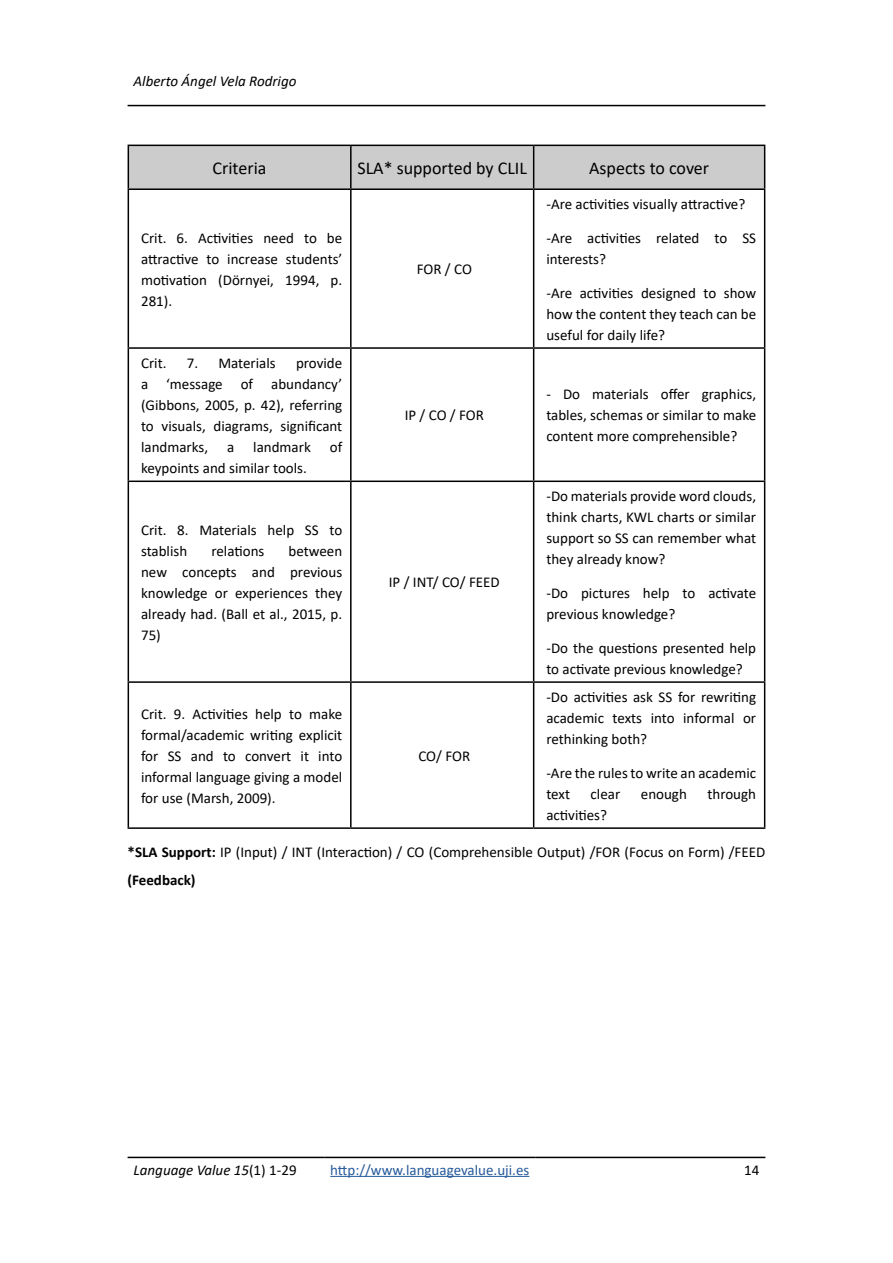
<style>
.page{position:relative;width:893px;height:1263px;background:#fff}
.page>*{position:absolute;margin:0;border:0;box-sizing:border-box;transform-origin:0 0}
.t1{font:18px "Calibri";color:#000}
.t2{font:15px/21px "Calibri";color:#000;text-align:justify}
.t3{font:italic 15px "Calibri";color:#000}
.t4{font:15px "Calibri";color:#275b9b}
.s1{font-weight:700}
.s2{font-style:normal}
</style>
<div class="page">
<hr style="left:128px;top:105px;width:637px;height:1px;background:#000">
<hr style="left:128px;top:1157px;width:196px;height:1px;background:#000">
<hr style="left:324px;top:1157px;width:212px;height:1px;background:#000">
<hr style="left:536px;top:1157px;width:229px;height:1px;background:#000">
<hr style="left:330px;top:1176px;width:199px;height:1px;background:#275b9b">
<div style="left:129px;top:146px;width:635px;height:42px;background:#ccc"></div>
<hr style="left:128px;top:145px;width:223px;height:1px;background:#000">
<hr style="left:128px;top:146px;width:1px;height:42px;background:#000">
<hr style="left:351px;top:145px;width:183px;height:1px;background:#000">
<hr style="left:350px;top:146px;width:2px;height:42px;background:#000">
<hr style="left:534px;top:145px;width:231px;height:1px;background:#000">
<hr style="left:533px;top:146px;width:1px;height:42px;background:#000">
<hr style="left:764px;top:146px;width:1px;height:42px;background:#000">
<hr style="left:128px;top:188px;width:223px;height:2px;background:#000">
<hr style="left:128px;top:190px;width:1px;height:157px;background:#000">
<hr style="left:351px;top:188px;width:183px;height:2px;background:#000">
<hr style="left:350px;top:190px;width:2px;height:157px;background:#000">
<hr style="left:534px;top:188px;width:231px;height:2px;background:#000">
<hr style="left:533px;top:190px;width:1px;height:157px;background:#000">
<hr style="left:764px;top:190px;width:1px;height:157px;background:#000">
<hr style="left:128px;top:347px;width:223px;height:2px;background:#000">
<hr style="left:128px;top:349px;width:1px;height:131px;background:#000">
<hr style="left:351px;top:347px;width:183px;height:2px;background:#000">
<hr style="left:350px;top:349px;width:2px;height:131px;background:#000">
<hr style="left:534px;top:347px;width:231px;height:2px;background:#000">
<hr style="left:533px;top:349px;width:1px;height:131px;background:#000">
<hr style="left:764px;top:349px;width:1px;height:131px;background:#000">
<hr style="left:128px;top:480px;width:223px;height:2px;background:#000">
<hr style="left:128px;top:482px;width:1px;height:199px;background:#000">
<hr style="left:351px;top:480px;width:183px;height:2px;background:#000">
<hr style="left:350px;top:482px;width:2px;height:199px;background:#000">
<hr style="left:534px;top:480px;width:231px;height:2px;background:#000">
<hr style="left:533px;top:482px;width:1px;height:199px;background:#000">
<hr style="left:764px;top:482px;width:1px;height:199px;background:#000">
<hr style="left:128px;top:681px;width:223px;height:2px;background:#000">
<hr style="left:128px;top:683px;width:1px;height:144px;background:#000">
<hr style="left:351px;top:681px;width:183px;height:2px;background:#000">
<hr style="left:350px;top:683px;width:2px;height:144px;background:#000">
<hr style="left:534px;top:681px;width:231px;height:2px;background:#000">
<hr style="left:533px;top:683px;width:1px;height:144px;background:#000">
<hr style="left:764px;top:683px;width:1px;height:144px;background:#000">
<hr style="left:128px;top:827px;width:223px;height:2px;background:#000">
<hr style="left:351px;top:827px;width:183px;height:2px;background:#000">
<hr style="left:534px;top:827px;width:231px;height:2px;background:#000">
<p class="t3" style="left:134px;top:71px;width:164px">Alberto Ángel Vela Rodrigo</p>
<p class="t1" style="left:213px;top:156px;width:55px">Criteria</p>
<p class="t1" style="left:357px;top:156px;width:171px">SLA* supported by CLIL</p>
<p class="t1" style="left:589px;top:156px;width:122px">Aspects to cover</p>
<p class="t2" style="left:141px;top:227px;width:203px">Crit. 6. Activities need to be attractive to increase students’ motivation (Dörnyei, 1994, p.<br>281).</p>
<p class="t2" style="left:141px;top:352px;width:27px">Crit.</p>
<p class="t2" style="left:187px;top:352px;width:90px">7. Materials</p>
<p class="t2" style="left:141px;top:352px;width:203px;text-indent:155px">provide a ‘message of abundancy’ (Gibbons, 2005, p. 42), referring to visuals, diagrams, significant landmarks,</p>
<p class="t2" style="left:227px;top:436px;width:9px">a</p>
<p class="t2" style="left:253px;top:436px;width:59px">landmark</p>
<p class="t2" style="left:330px;top:436px;width:14px">of</p>
<p class="t2" style="left:141px;top:457px;width:167px">keypoints and similar tools.</p>
<p class="t2" style="left:141px;top:519px;width:203px">Crit. 8. Materials help SS to stablish</p>
<p class="t2" style="left:141px;top:540px;width:203px;text-indent:148px">between new concepts and previous knowledge or experiences they already had. (Ball et al., 2015, p.<br>75)</p>
<p class="t2" style="left:211px;top:540px;width:54px">relations</p>
<p class="t2" style="left:417px;top:258px;width:57px">FOR / CO</p>
<p class="t2" style="left:405px;top:404px;width:81px">IP / CO / FOR</p>
<p class="t2" style="left:389px;top:571px;width:113px">IP / INT/ CO/ FEED</p>
<p class="t2" style="left:546px;top:193px;width:200px">-Are activities visually attractive?</p>
<p class="t2" style="left:546px;top:227px;width:211px">-Are activities related to SS interests?</p>
<p class="t2" style="left:546px;top:282px;width:211px">-Are activities designed to show how the content they teach can be useful for daily life?</p>
<p class="t2" style="left:546px;top:383px;width:211px">- Do materials offer graphics, tables, schemas or similar to make content more comprehensible?</p>
<p class="t2" style="left:546px;top:485px;width:211px">-Do materials provide word clouds, think charts, KWL charts or similar support so SS can remember what they already know?</p>
<p class="t2" style="left:546px;top:582px;width:211px">-Do pictures help to activate previous knowledge?</p>
<p class="t2" style="left:546px;top:637px;width:211px">-Do the questions presented help to activate previous knowledge?</p>
<p class="t2" style="left:546px;top:686px;width:211px">-Do activities ask SS for rewriting academic texts into informal or rethinking both?</p>
<p class="t2" style="left:546px;top:762px;width:211px">-Are the rules to write an academic text</p>
<p class="t2" style="left:141px;top:703px;width:203px">Crit. 9. Activities help to make formal/academic writing explicit for SS and to convert it into informal language giving a model for use (Marsh, 2009).</p>
<p class="t2" style="left:418px;top:745px;width:53px">CO/ FOR</p>
<p class="t2" style="left:591px;top:783px;width:31px">clear</p>
<p class="t2" style="left:641px;top:783px;width:48px">enough</p>
<p class="t2" style="left:707px;top:783px;width:50px">through</p>
<p class="t2" style="left:546px;top:804px;width:62px">activities?</p>
<p class="t2" style="left:128px;top:837px;width:639px;line-height:28.5px"><span class="s1">*SLA Support:</span> IP (Input) / INT (Interaction) / CO (Comprehensible Output) /FOR (Focus on Form) /FEED <span class="s1">(Feedback)</span></p>
<p class="t3" style="left:134px;top:1159px;width:165px">Language Value 15<span class="s2">(1) 1-29</span></p>
<p class="t4" style="left:330px;top:1159px;width:201px">http://www.languagevalue.uji.es</p>
<p class="t2" style="left:744px;top:1159px;width:17px">14</p>
</div>
